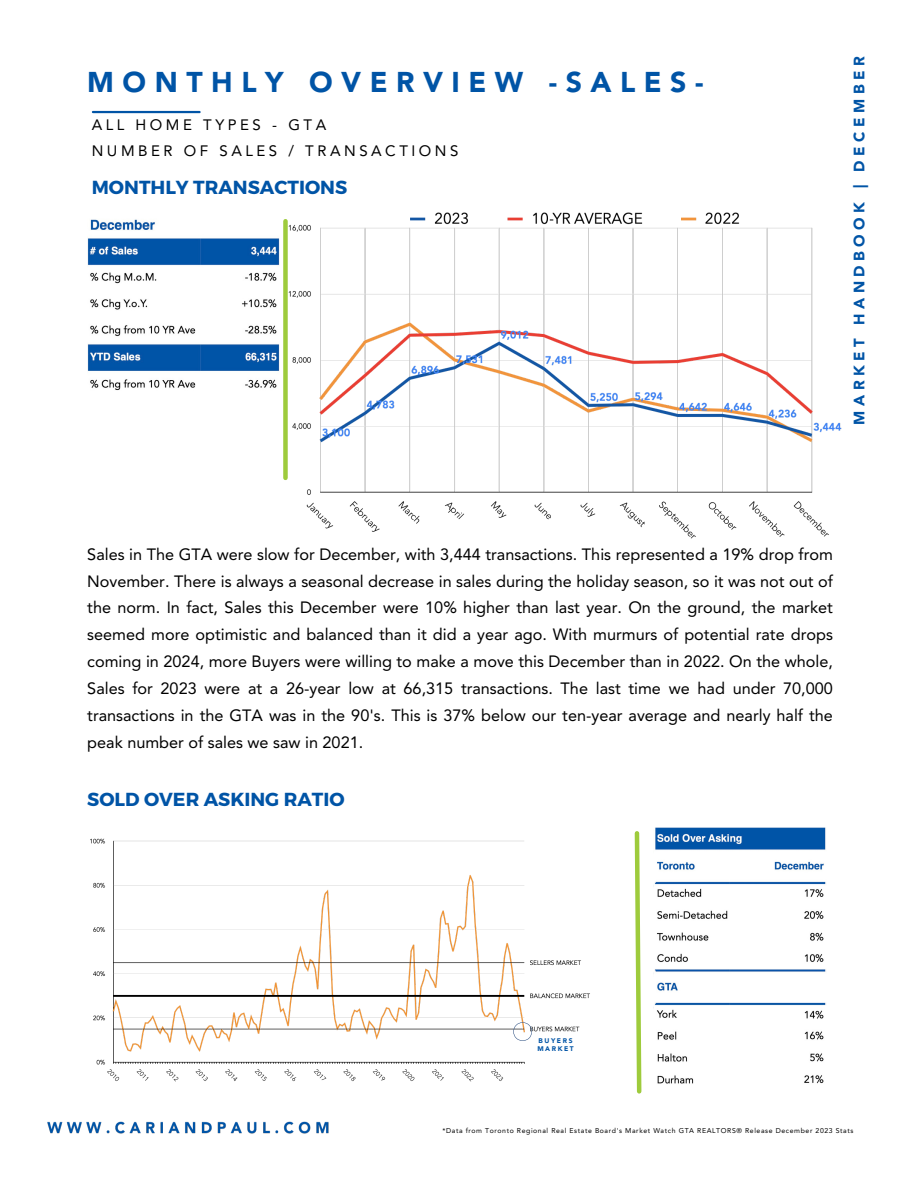
<style>
.page{position:relative;width:918px;height:1188px;background:#fff}
.page>*{position:absolute;margin:0;border:0;box-sizing:border-box;transform-origin:0 0}
.t1{font:900 28.35px "Avenir LT Std";letter-spacing:.3em;color:#0054a6}
.t2{font:700 18.9px "Montserrat";color:#0054a6}
.t3{font:16.35px/26.8px "Avenir LT Std";color:#000;text-align:justify}
.t4{font:15px/25.8px "Avenir LT Std";letter-spacing:.235em;color:#000}
.t5{font:900 15px "Avenir LT Std";letter-spacing:.3em;color:#0054a6}
.t6{font:6.9px "Avenir LT Std";letter-spacing:.085em;color:#000}
.t7{font:900 6.75px/7.8px "Avenir LT Std";letter-spacing:.235em;color:#0054a6}
</style>
<div class="page">
<hr style="left:93px;top:111px;width:107px;height:2px;background:#0054a6">
<div style="left:283px;top:221px;width:5px;height:257px;background:#9ecb3c"></div>
<img style="left:289px;top:212px;width:552px;height:327px">
<img style="left:87px;top:219px;width:193px;height:172px">
<img style="left:90px;top:838px;width:500px;height:244px">
<svg style="left:513px;top:1022px;width:19px;height:19px"></svg>
<svg style="left:634px;top:831px;width:8px;height:263px"></svg>
<img style="left:654px;top:827px;width:172px;height:257px">
<img style="left:47px;top:1121px;width:282px;height:13px">
<h3 class="t1" style="left:87px;top:71px;width:618px">MONTHLY OVERVIEW -SALES-</h3>
<h6 class="t4" style="left:92px;top:113px;width:368px">ALL HOME TYPES - GTA<br>NUMBER OF SALES / TRANSACTIONS</h6>
<h2 class="t2" style="left:92px;top:175px;width:257px">MONTHLY TRANSACTIONS</h2>
<h5 class="t5" style="left:853px;top:425px;width:370px;rotate:-90deg">MARKET HANDBOOK | DECEMBER</h5>
<p class="t3" style="left:87px;top:542px;width:747px">Sales in The GTA were slow for December, with 3,444 transactions. This represented a 19% drop from November. There is always a seasonal decrease in sales during the holiday season, so it was not out of the norm. In fact, Sales this December were 10% higher than last year. On the ground, the market seemed more optimistic and balanced than it did a year ago. With murmurs of potential rate drops coming in 2024, more Buyers were willing to make a move this December than in 2022. On the whole, Sales for 2023 were at a 26-year low at 66,315 transactions. The last time we had under 70,000 transactions in the GTA was in the 90's. This is 37% below our ten-year average and nearly half the peak number of sales we saw in 2021.</p>
<p class="t2" style="left:87px;top:787px;width:259px">SOLD OVER ASKING RATIO</p>
<p class="t7" style="left:537px;top:1038px;width:38px">BUYERS<br>MARKET</p>
<p class="t6" style="left:442px;top:1127px;width:413px">*Data from Toronto Regional Real Estate Board's Market Watch GTA REALTORS® Release December 2023 Stats</p>
</div>
